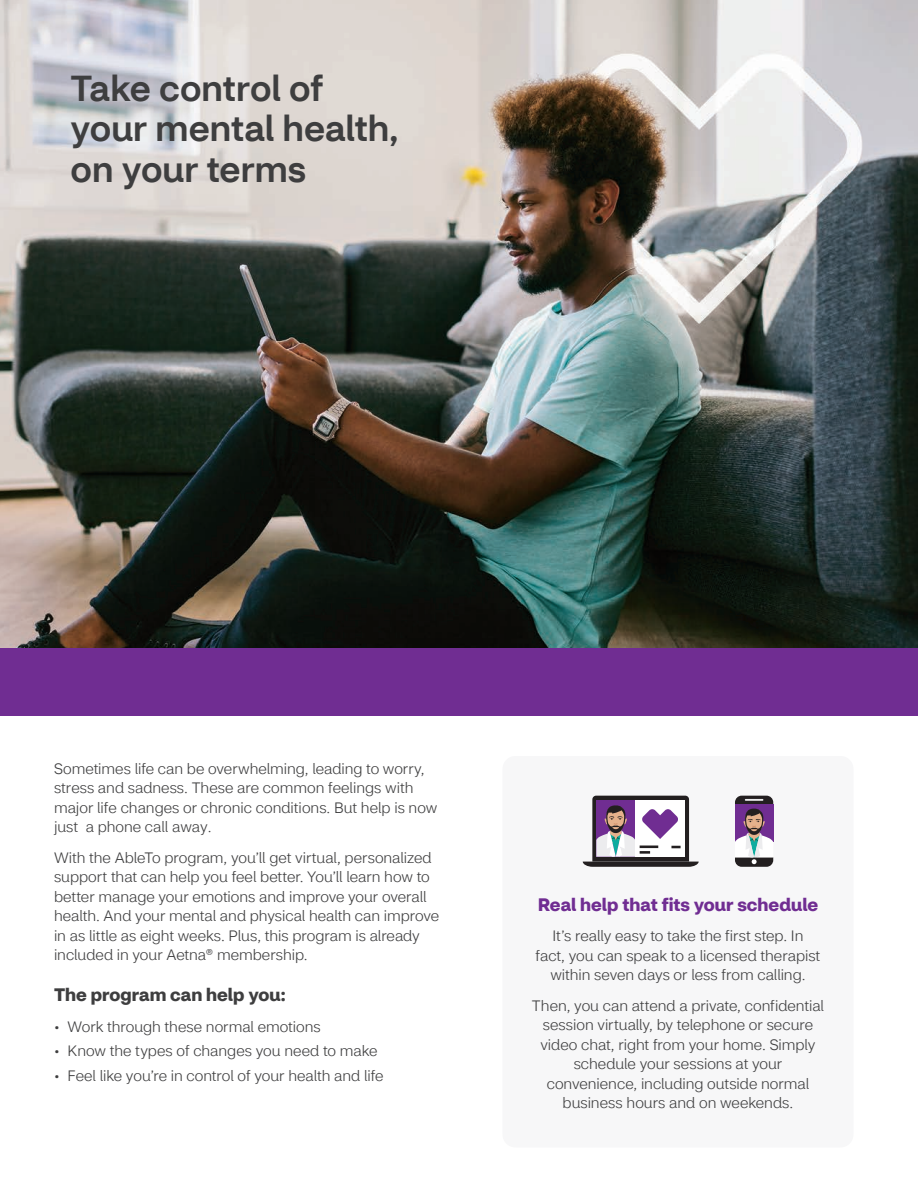
<style>
.page{position:relative;width:918px;height:1188px;background:#fff}
.page>*{position:absolute;margin:0;border:0;box-sizing:border-box;transform-origin:0 0}
.t1{font:500 36px/40.5px "CVS Health Sans";color:#3e3e3f}
.t2{font:700 18px "CVS Health Sans";color:#702d92}
.t3{font:700 18px "CVS Health Sans";letter-spacing:.005em;color:#3e3e3f}
.t4{font:300 15px/19.5px "CVS Health Sans";color:#3e3e3f}
</style>
<div class="page">
<div style="left:503px;top:756px;width:351px;height:392px;background:#f7f7f8;border-radius:13px"></div>
<img style="left:0;top:0;width:918px;height:648px">
<div style="left:0;top:648px;width:918px;height:68px;background:#702d92"></div>
<svg style="left:583px;top:796px;width:116px;height:71px"></svg>
<svg style="left:735px;top:796px;width:38px;height:71px"></svg>
<h2 class="t1" style="left:71px;top:68px;width:330px">Take control of your mental health, on your terms</h2>
<p class="t4" style="left:54px;top:759px;width:385px">Sometimes life can be overwhelming, leading to worry, stress and sadness. These are common feelings with major life changes or chronic conditions. But help is now just a phone call away.</p>
<p class="t4" style="left:54px;top:848px;width:387px">With the AbleTo program, you’ll get virtual, personalized support that can help you feel better. You’ll learn how to better manage your emotions and improve your overall health. And your mental and physical health can improve in as little as eight weeks. Plus, this program is already included in your Aetna® membership.</p>
<h3 class="t3" style="left:54px;top:984px;width:233px">The program can help you:</h3>
<p class="t4" style="left:54px;top:1017px;width:268px">• Work through these normal emotions</p>
<p class="t4" style="left:54px;top:1042px;width:325px">• Know the types of changes you need to make</p>
<p class="t4" style="left:54px;top:1066px;width:331px">• Feel like you’re in control of your health and life</p>
<p class="t2" style="left:538px;top:893px;width:282px">Real help that fits your schedule</p>
<p class="t4" style="left:536px;top:926px;width:286px;text-align:center">It’s really easy to take the first step. In<br>fact, you can speak to a licensed therapist within seven days or less from calling.</p>
<p class="t4" style="left:532px;top:996px;width:294px;text-align:center">Then, you can attend a private, confidential session virtually, by telephone or secure video chat, right from your home. Simply schedule your sessions at your convenience, including outside normal business hours and on weekends.</p>
</div>
